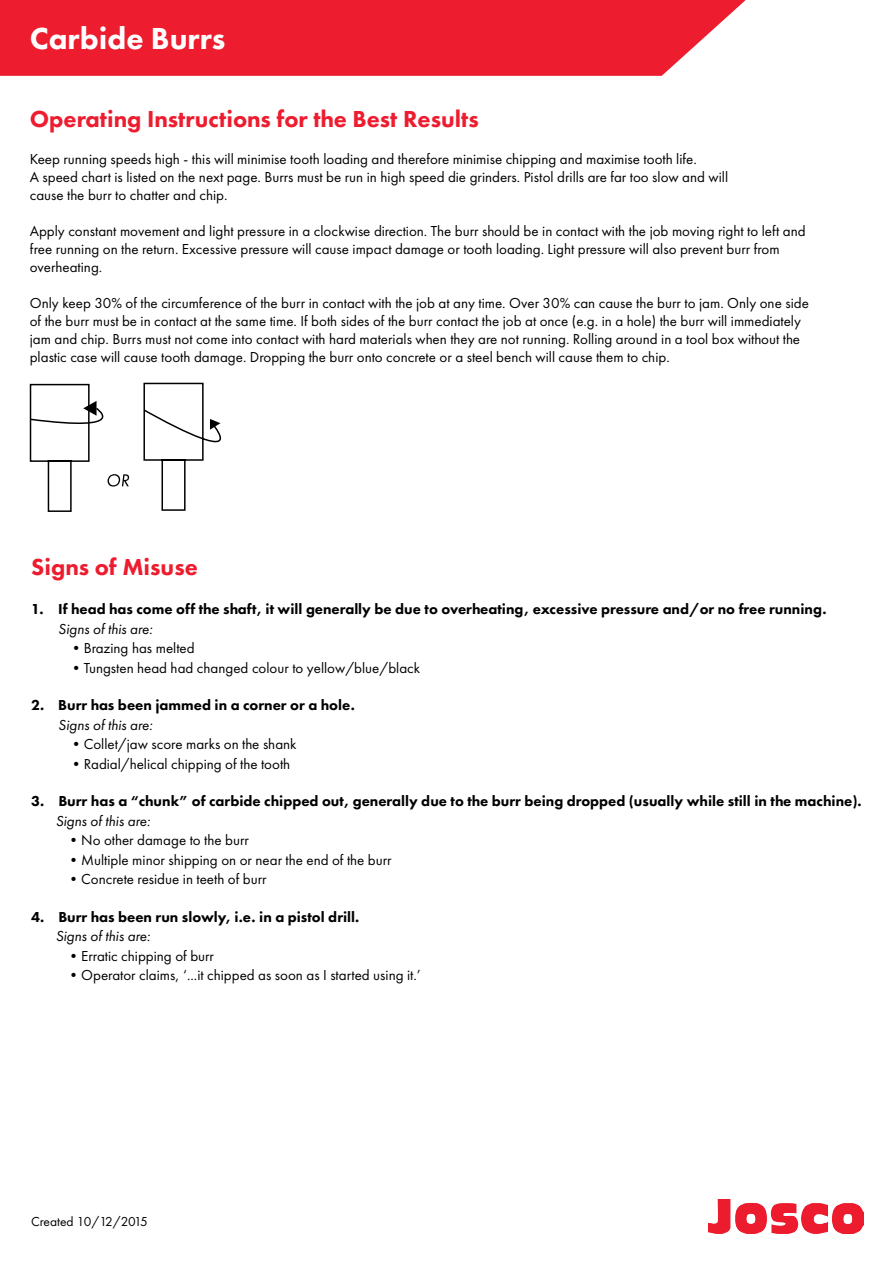
<style>
.page{position:relative;width:893px;height:1263px;background:#fff}
.page>*{position:absolute;margin:0;border:0;box-sizing:border-box;transform-origin:0 0}
.t1{font:800 31.5px "Futura PT";color:#fff}
.t2{font:800 24px "Futura PT";color:#ed1c2e}
.t3{font:15px/18px "Futura PT";color:#000}
.t4{font:800 15px "Futura PT";color:#000}
.t5{font:italic 15px "Futura PT";color:#000}
.t6{font:13.5px "Futura PT";letter-spacing:-.025em;color:#000}
</style>
<div class="page">
<img style="left:709px;top:1199px;width:154px;height:34px">
<div style="left:0;top:0;width:746px;height:76px;background:#ed1c2e"></div>
<svg style="left:29px;top:382px;width:193px;height:130px"></svg>
<h1 class="t1" style="left:30px;top:19px;width:197px">Carbide Burrs</h1>
<h2 class="t2" style="left:30px;top:104px;width:451px">Operating Instructions for the Best Results</h2>
<p class="t3" style="left:30px;top:150px;width:700px">Keep running speeds high - this will minimise tooth loading and therefore minimise chipping and maximise tooth life.<br>A speed chart is listed on the next page. Burrs must be run in high speed die grinders. Pistol drills are far too slow and will cause the burr to chatter and chip.</p>
<p class="t3" style="left:30px;top:222px;width:777px">Apply constant movement and light pressure in a clockwise direction. The burr should be in contact with the job moving right to left and free running on the return. Excessive pressure will cause impact damage or tooth loading. Light pressure will also prevent burr from overheating.</p>
<p class="t3" style="left:30px;top:294px;width:781px">Only keep 30% of the circumference of the burr in contact with the job at any time. Over 30% can cause the burr to jam. Only one side of the burr must be in contact at the same time. If both sides of the burr contact the job at once (e.g. in a hole) the burr will immediately jam and chip. Burrs must not come into contact with hard materials when they are not running. Rolling around in a tool box without the plastic case will cause tooth damage. Dropping the burr onto concrete or a steel bench will cause them to chip.</p>
<h2 class="t2" style="left:31px;top:552px;width:168px">Signs of Misuse</h2>
<p class="t4" style="left:31px;top:600px;width:797px">1. If head has come off the shaft, it will generally be due to overheating, excessive pressure and/or no free running.</p>
<p class="t5" style="left:58px;top:620px;width:96px">Signs of this are:</p>
<p class="t3" style="left:69px;top:639px;width:127px">•Brazing has melted</p>
<p class="t3" style="left:69px;top:659px;width:353px">•Tungsten head had changed colour to yellow/blue/black</p>
<p class="t4" style="left:31px;top:696px;width:325px">2. Burr has been jammed in a corner or a hole.</p>
<p class="t5" style="left:58px;top:716px;width:96px">Signs of this are:</p>
<p class="t3" style="left:69px;top:735px;width:229px">•Collet/jaw score marks on the shank</p>
<p class="t3" style="left:69px;top:755px;width:223px">•Radial/helical chipping of the tooth</p>
<p class="t4" style="left:31px;top:792px;width:832px">3. Burr has a “chunk” of carbide chipped out, generally due to the burr being dropped (usually while still in the machine).</p>
<p class="t5" style="left:56px;top:812px;width:96px">Signs of this are:</p>
<p class="t3" style="left:66px;top:831px;width:184px">•No other damage to the burr</p>
<p class="t3" style="left:66px;top:851px;width:327px">•Multiple minor shipping on or near the end of the burr</p>
<p class="t3" style="left:66px;top:870px;width:202px">•Concrete residue in teeth of burr</p>
<p class="t4" style="left:31px;top:907px;width:330px">4. Burr has been run slowly, i.e. in a pistol drill.</p>
<p class="t5" style="left:56px;top:927px;width:96px">Signs of this are:</p>
<p class="t3" style="left:66px;top:947px;width:149px">•Erratic chipping of burr</p>
<p class="t3" style="left:66px;top:966px;width:356px">•Operator claims, ‘...it chipped as soon as I started using it.’</p>
<p class="t6" style="left:31px;top:1214px;width:118px">Created 10/12/2015</p>
</div>
